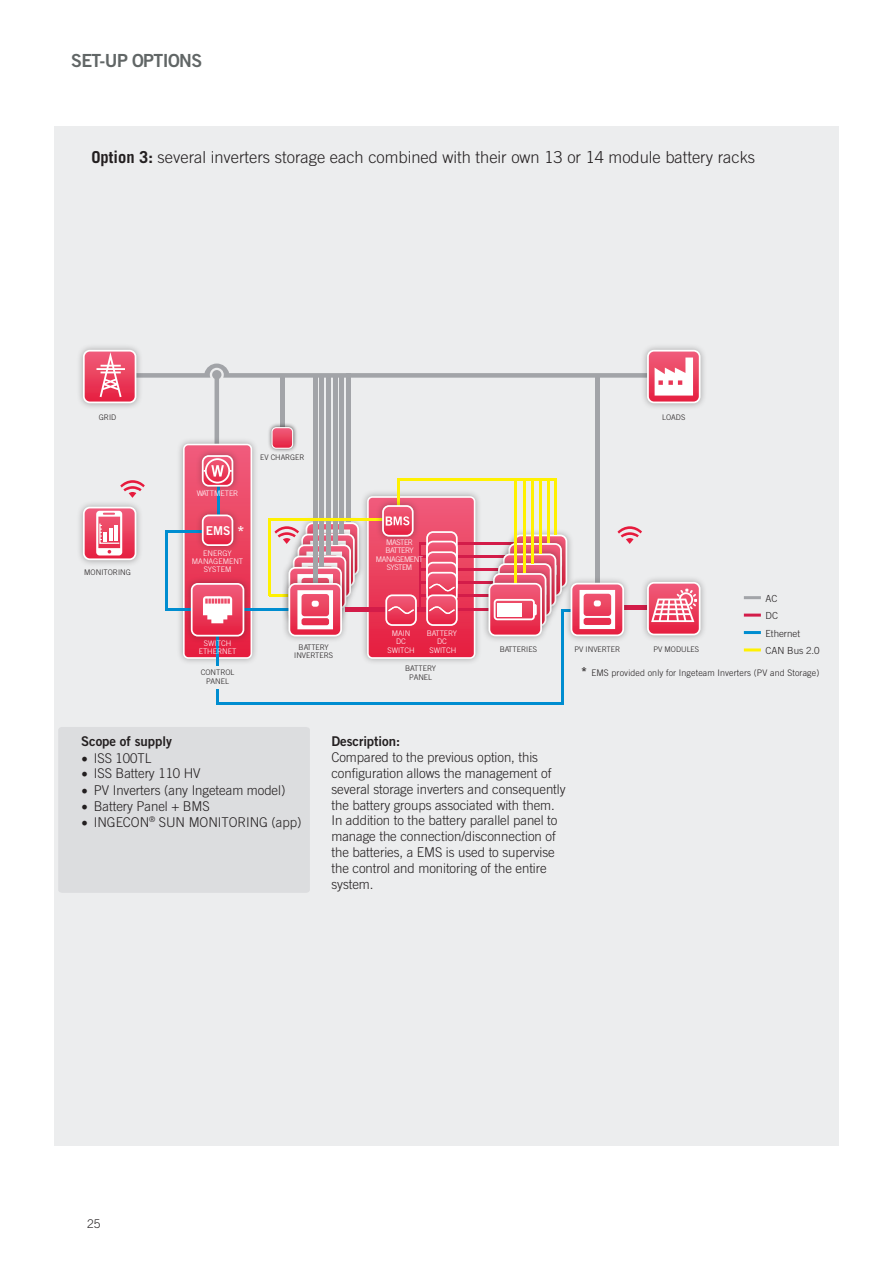
<style>
.page{position:relative;width:893px;height:1263px;background:#fff}
.page>*{position:absolute;margin:0;border:0;box-sizing:border-box;transform-origin:0 0}
.ParaStyle12_Leading{font:18px "Trade Gothic LT Std Bd 2";letter-spacing:-.035em;color:#616666}
.t1{font:300 16.5px "Trade Gothic LT Std";color:#231f20}
.ParaStyle22_Leading{font:700 15.3px "Trade Gothic LT Std";color:#fff}
.ParaStyle15_Leading{font:300 13.5px/15.9px "Trade Gothic LT Std";letter-spacing:-.005em;color:#231f20}
.ParaStyle15_Leading-2{font:13.5px "Trade Gothic LT Std Bd 2";letter-spacing:-.005em;color:#231f20}
.t2{font:12.3px "Trade Gothic LT Std Bd 2";color:#fff}
.ParaStyle12_Leading-2{font:300 12px "Trade Gothic LT Std";color:#231f20}
.ParaStyle04_Leading{font:300 9.75px "Trade Gothic LT Std";color:#231f20}
.ParaStyle22_Leading-2{font:300 9px "Trade Gothic LT Std";letter-spacing:.015em;color:#231f20}
.ParaStyle11_Leading{font:300 7.65px/8.2px "Trade Gothic LT Std";color:#fff;text-align:center}
.ParaStyle04_Leading-2{font:300 7.65px/9.3px "Trade Gothic LT Std";color:#231f20;text-align:center}
.ParaStyle08_Leading{font:300 7.65px "Trade Gothic LT Std";color:#231f20}
.ParaStyle11_Leading-2{font:300 7.65px/8.2px "Trade Gothic LT Std";letter-spacing:-.06em;color:#fff;text-align:center}
.ParaStyle09_Leading{font:300 7.65px/8.2px "Trade Gothic LT Std";color:#231f20;text-align:center}
.ParaStyle04_Leading-3{font:300 7.65px "Trade Gothic LT Std";color:#fff}
.ParaStyle22_Leading-3{font:300 7.65px "Trade Gothic LT Std";color:#231f20}
.ParaStyle11_Leading-3{font:300 7.65px "Trade Gothic LT Std";letter-spacing:-.02em;color:#fff}
.s1{font-weight:700}
.s2{font-weight:700;font-size:12.3px}
.s3{font-family:"Minion Pro";font-weight:400;font-size:18px}
</style>
<div class="page">
<div style="left:54px;top:126px;width:785px;height:1019px;background:#ecedee"></div>
<div style="left:58px;top:727px;width:252px;height:166px;background:#dcdddf"></div>
<hr style="left:744px;top:596px;width:17px;height:3px;background:#a2a4a8">
<hr style="left:744px;top:614px;width:17px;height:3px;background:#d31c49">
<hr style="left:744px;top:631px;width:17px;height:3px;background:#008dd0">
<hr style="left:744px;top:648px;width:17px;height:3px;background:#fff101">
<div style="left:360px;top:489px;width:122px;height:176px;background:#231f20;opacity:.35"></div>
<hr style="left:216px;top:703px;width:348px;height:2px;background:#008dd0">
<div style="left:176px;top:437px;width:83px;height:228px;background:#231f20;opacity:.35"></div>
<hr style="left:216px;top:583px;width:3px;height:121px;background:#008dd0">
<div style="left:76px;top:343px;width:67px;height:67px;background:#231f20;opacity:.35"></div>
<div style="left:83px;top:350px;width:53px;height:53px;border:2px solid #fff;border-radius:6px"></div>
<div style="left:76px;top:500px;width:67px;height:67px;background:#231f20;opacity:.35"></div>
<div style="left:640px;top:343px;width:67px;height:67px;background:#231f20;opacity:.35"></div>
<div style="left:647px;top:350px;width:54px;height:53px;border:2px solid #fff;border-radius:6px"></div>
<div style="left:640px;top:575px;width:67px;height:67px;background:#231f20;opacity:.35"></div>
<div style="left:197px;top:666px;width:41px;height:22px;background:#ecedee"></div>
<hr style="left:561px;top:609px;width:3px;height:95px;background:#008dd0">
<svg style="left:84px;top:351px;width:616px;height:307px"></svg>
<div style="left:271px;top:427px;width:22px;height:22px;border:1px solid #fff;border-radius:4px"></div>
<p class="ParaStyle12_Leading" style="left:71px;top:49px;width:132px">SET-UP OPTIONS</p>
<p class="t1" style="left:91px;top:147px;width:665px"><span class="s1">Option 3:</span> several inverters storage each combined with their own 13 or 14 module battery racks</p>
<p class="ParaStyle04_Leading-2" style="left:99px;top:412px;width:19px">GRID</p>
<p class="ParaStyle04_Leading-2" style="left:84px;top:567px;width:48px">MONITORING</p>
<p class="ParaStyle04_Leading-3" style="left:197px;top:488px;width:43px">WATTMETER</p>
<p class="t2" style="left:206px;top:523px;width:26px">EMS</p>
<p class="ParaStyle22_Leading" style="left:237px;top:522px;width:9px">*</p>
<p class="ParaStyle11_Leading" style="left:203px;top:549px;width:30px">ENERGY</p>
<p class="ParaStyle11_Leading" style="left:192px;top:557px;width:53px">MANAGEMENT</p>
<p class="ParaStyle11_Leading" style="left:204px;top:565px;width:29px">SYSTEM</p>
<p class="ParaStyle11_Leading" style="left:204px;top:639px;width:29px">SWITCH</p>
<p class="ParaStyle11_Leading" style="left:199px;top:647px;width:39px">ETHERNET</p>
<p class="ParaStyle04_Leading-2" style="left:201px;top:667px;width:35px">CONTROL<br>PANEL</p>
<p class="ParaStyle22_Leading-3" style="left:260px;top:452px;width:46px">EV CHARGER</p>
<p class="ParaStyle11_Leading" style="left:386px;top:538px;width:28px">MASTER</p>
<p class="ParaStyle11_Leading-2" style="left:376px;top:546px;width:49px">BATTERY<br>MANAGEMENT<br>SYSTEM</p>
<p class="ParaStyle04_Leading-2" style="left:662px;top:412px;width:25px">LOADS</p>
<p class="ParaStyle04_Leading" style="left:765px;top:592px;width:13px">AC</p>
<p class="ParaStyle04_Leading" style="left:765px;top:610px;width:14px">DC</p>
<p class="ParaStyle04_Leading" style="left:765px;top:627px;width:36px">Ethernet</p>
<p class="ParaStyle04_Leading" style="left:765px;top:645px;width:56px">CAN Bus 2.0</p>
<p class="ParaStyle11_Leading" style="left:392px;top:629px;width:20px">MAIN</p>
<p class="ParaStyle11_Leading" style="left:387px;top:637px;width:29px">DC<br>SWITCH</p>
<p class="ParaStyle11_Leading-3" style="left:427px;top:629px;width:32px">BATTERY</p>
<p class="ParaStyle11_Leading" style="left:437px;top:637px;width:11px">DC</p>
<p class="ParaStyle11_Leading" style="left:430px;top:646px;width:28px">SWITCH</p>
<p class="ParaStyle04_Leading-2" style="left:405px;top:663px;width:33px">BATTERY<br>PANEL</p>
<p class="ParaStyle09_Leading" style="left:294px;top:643px;width:40px">BATTERY<br>INVERTERS</p>
<p class="ParaStyle08_Leading" style="left:500px;top:645px;width:39px">BATTERIES</p>
<p class="ParaStyle08_Leading" style="left:574px;top:645px;width:47px">PV INVERTER</p>
<p class="ParaStyle08_Leading" style="left:653px;top:645px;width:47px">PV MODULES</p>
<p class="ParaStyle22_Leading-2" style="left:581px;top:668px;width:240px"><span class="s2">*</span> EMS provided only for Ingeteam Inverters (PV and Storage)</p>
<p class="ParaStyle15_Leading-2" style="left:81px;top:733px;width:92px">Scope of supply</p>
<p class="ParaStyle15_Leading" style="left:81px;top:749px;width:72px"><span class="s3">•</span> ISS 100TL</p>
<p class="ParaStyle15_Leading" style="left:81px;top:765px;width:121px"><span class="s3">•</span> ISS Battery 110 HV</p>
<p class="ParaStyle15_Leading" style="left:81px;top:782px;width:206px"><span class="s3">•</span> PV Inverters (any Ingeteam model)</p>
<p class="ParaStyle15_Leading" style="left:81px;top:798px;width:130px"><span class="s3">•</span> Battery Panel + BMS</p>
<p class="ParaStyle15_Leading" style="left:81px;top:814px;width:222px"><span class="s3">•</span> INGECON<sup>®</sup> SUN MONITORING (app)</p>
<p class="ParaStyle15_Leading-2" style="left:331px;top:733px;width:70px">Description:</p>
<p class="ParaStyle15_Leading" style="left:331px;top:749px;width:236px">Compared to the previous option, this configuration allows the management of several storage inverters and consequently the battery groups associated with them.<br>In addition to the battery parallel panel to manage the connection/disconnection of the batteries, a EMS is used to supervise the control and monitoring of the entire system.</p>
<p class="ParaStyle12_Leading-2" style="left:87px;top:1217px;width:15px">25</p>
</div>
